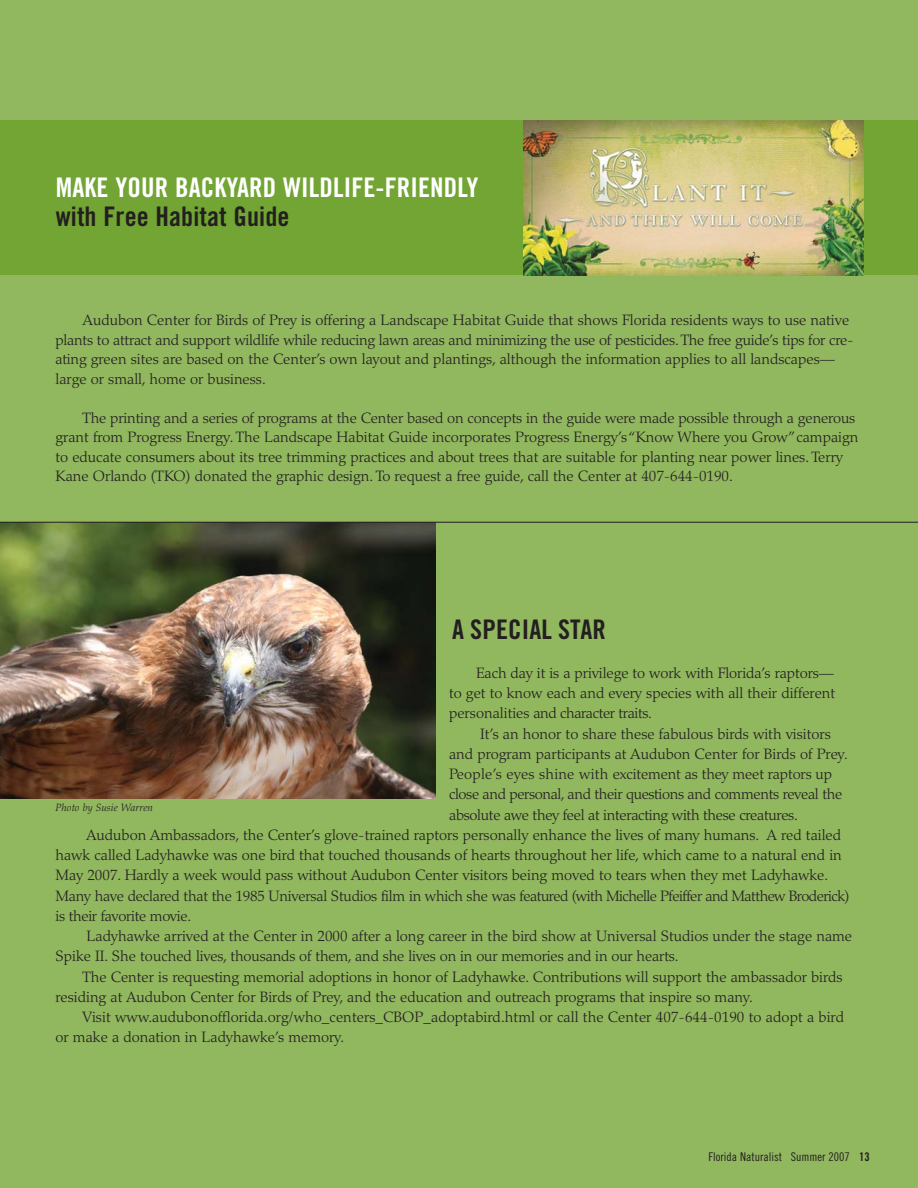
<style>
.page{position:relative;width:918px;height:1188px;background:#91b75f}
.page>*{position:absolute;margin:0;border:0;box-sizing:border-box;transform-origin:0 0}
.t1{font:27px "Trade Gothic Bold Cond Twenty";letter-spacing:.005em;color:#fff}
.t2{font:27px "Trade Gothic Bold Cond Twenty";letter-spacing:.005em;color:#231f20}
.t3{font:300 15px/19.5px "Palatino";color:#231f20}
.t4{font:300 15px "Palatino";letter-spacing:-.025em;color:#231f20}
.t5{font:300 15px "Palatino";letter-spacing:-.02em;color:#231f20}
.t6{font:12px "Trade Gothic Cond Eighteen";color:#231f20}
.t7{font:italic 300 10.5px "Palatino";letter-spacing:.01em;color:#231f20}
.s1{font-family:"Trade Gothic Bold Cond Twenty"}
</style>
<div class="page">
<img style="left:0;top:523px;width:436px;height:276px">
<div style="left:0;top:121px;width:918px;height:154px;background:#72a533"></div>
<hr style="left:0;top:522px;width:918px;height:1px;background:#231f20">
<img style="left:524px;top:121px;width:340px;height:154px">
<h1 class="t1" style="left:56px;top:178px;width:424px">MAKE YOUR BACKYARD WILDLIFE-FRIENDLY</h1>
<h1 class="t2" style="left:56px;top:206px;width:235px">with Free Habitat Guide</h1>
<p class="t3" style="left:56px;top:312px;width:800px;text-indent:27px">Audubon Center for Birds of Prey is offering a Landscape Habitat Guide that shows Florida residents ways to use native plants to attract and support wildlife while reducing lawn areas and minimizing the use of pesticides. The free guide’s tips for cre&shy;ating green sites are based on the Center’s own layout and plantings, although the information applies to all landscapes— large or small, home or business.</p>
<p class="t3" style="left:56px;top:409px;width:805px;text-indent:27px">The printing and a series of programs at the Center based on concepts in the guide were made possible through a generous grant from Progress Energy. The Landscape Habitat Guide incorporates Progress Energy’s “Know Where you Grow”campaign to educate consumers about its tree trimming practices and about trees that are suitable for planting near power lines. Terry Kane Orlando (TKO) donated the graphic design. To request a free guide, call the Center at 407-644-0190.</p>
<h1 class="t2" style="left:452px;top:620px;width:155px">A SPECIAL STAR</h1>
<p class="t3" style="left:449px;top:664px;width:388px;line-height:20.2px;text-align:justify;text-indent:27px">Each day it is a privilege to work with Florida’s raptors— to get to know each and every species with all their different personalities and character traits.</p>
<p class="t3" style="left:480px;top:725px;width:352px">It’s an honor to share these fabulous birds with visitors</p>
<p class="t3" style="left:449px;top:746px;width:400px">and program participants at Audubon Center for Birds of Prey.</p>
<p class="t3" style="left:449px;top:766px;width:385px">People’s eyes shine with excitement as they meet raptors up</p>
<p class="t4" style="left:449px;top:788px;width:395px">close and personal, and their questions and comments reveal the</p>
<p class="t5" style="left:449px;top:809px;width:350px">absolute awe they feel at interacting with these creatures.</p>
<p class="t3" style="left:86px;top:827px;width:757px">Audubon Ambassadors, the Center’s glove-trained raptors personally enhance the lives of many humans. A red tailed</p>
<p class="t3" style="left:56px;top:847px;width:788px">hawk called Ladyhawke was one bird that touched thousands of hearts throughout her life, which came to a natural end in</p>
<p class="t3" style="left:56px;top:867px;width:774px">May 2007. Hardly a week would pass without Audubon Center visitors being moved to tears when they met Ladyhawke.</p>
<p class="t4" style="left:56px;top:890px;width:796px">Many have declared that the 1985 Universal Studios film in which she was featured (with Michelle Pfeiffer and Matthew Broderick)</p>
<p class="t5" style="left:56px;top:910px;width:137px">is their favorite movie.</p>
<p class="t3" style="left:87px;top:928px;width:767px">Ladyhawke arrived at the Center in 2000 after a long career in the bird show at Universal Studios under the stage name</p>
<p class="t3" style="left:56px;top:948px;width:625px">Spike II. She touched lives, thousands of them, and she lives on in our memories and in our hearts.</p>
<p class="t3" style="left:83px;top:968px;width:762px">The Center is requesting memorial adoptions in honor of Ladyhawke. Contributions will support the ambassador birds</p>
<p class="t3" style="left:56px;top:989px;width:699px">residing at Audubon Center for Birds of Prey, and the education and outreach programs that inspire so many.</p>
<p class="t3" style="left:83px;top:1009px;width:763px">Visit www.audubonofflorida.org/who_centers_CBOP_adoptabird.html or call the Center 407-644-0190 to adopt a bird</p>
<p class="t3" style="left:56px;top:1029px;width:290px">or make a donation in Ladyhawke’s memory.</p>
<p class="t7" style="left:56px;top:804px;width:99px">Photo by Susie Warren</p>
<p class="t6" style="left:709px;top:1152px;width:163px">Florida Naturalist Summer 2007 <span class="s1">13</span></p>
</div>
